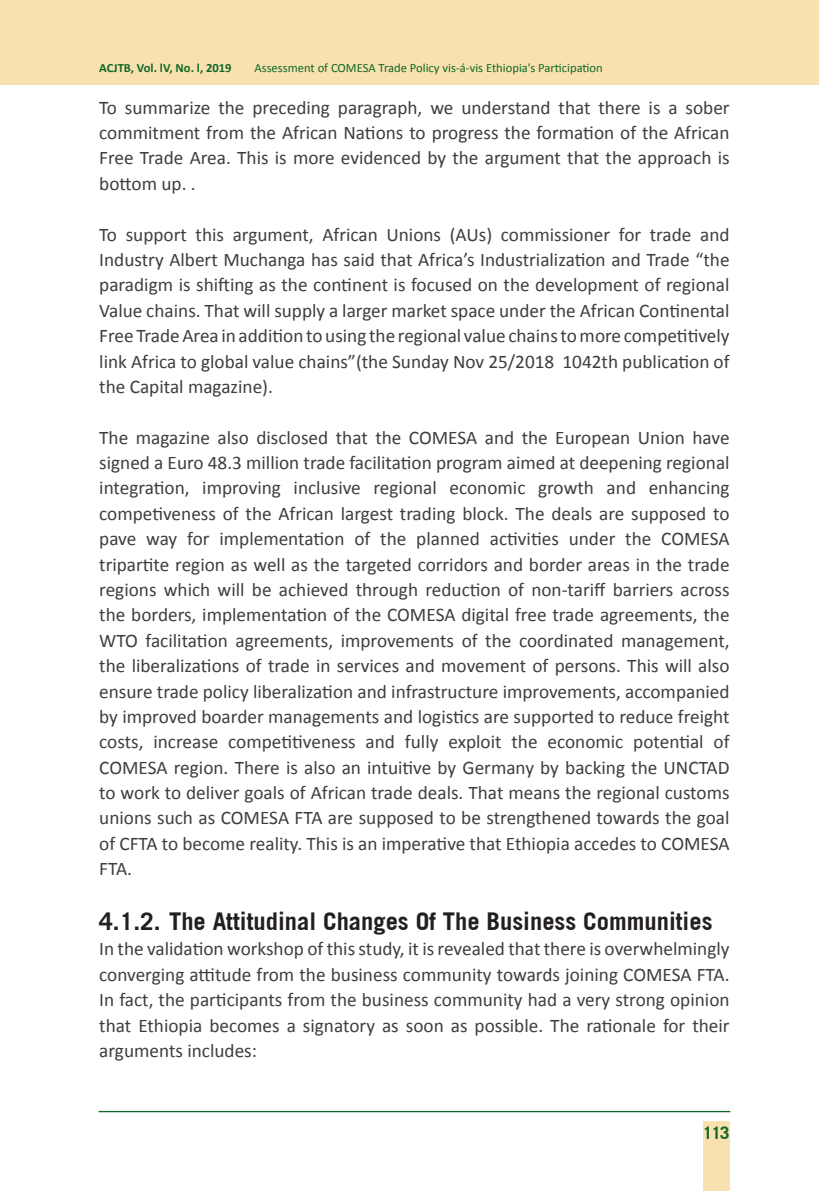
<style>
.page{position:relative;width:819px;height:1191px;background:#fff}
.page>*{position:absolute;margin:0;border:0;box-sizing:border-box;transform-origin:0 0}
.t1{font:700 24.5px "Trade Gothic";color:#231f20}
.t2{font:19.25px/25.4px "Calibri";color:#3e3e3f;text-align:justify}
.t3{font:700 17.5px "Trade Gothic";color:#106827}
.t4{font:12.6px "Calibri";color:#106827}
.t5{font:700 12.6px "Calibri";color:#106827}
</style>
<div class="page">
<hr style="left:98px;top:1111px;width:632px;height:1px;background:#106827">
<div style="left:0;top:0;width:819px;height:84px;background:#f9e1af"></div>
<div style="left:703px;top:1121px;width:26px;height:70px;background:#f9e1af"></div>
<p class="t5" style="left:99px;top:59px;width:134px">ACJTB, Vol. lV, No. l, 2019</p>
<p class="t4" style="left:254px;top:60px;width:350px">Assessment of COMESA Trade Policy vis-á-vis Ethiopia’s Participation</p>
<p class="t2" style="left:99px;top:95px;width:632px">To summarize the preceding paragraph, we understand that there is a sober commitment from the African Nations to progress the formation of the African Free Trade Area. This is more evidenced by the argument that the approach is bottom up. .</p>
<p class="t2" style="left:99px;top:222px;width:632px">To support this argument, African Unions (AUs) commissioner for trade and Industry Albert Muchanga has said that Africa’s Industrialization and Trade “the paradigm is shifting as the continent is focused on the development of regional Value chains. That will supply a larger market space under the African Continental Free Trade Area in addition to using the regional value chains to more competitively link Africa to global value chains”(the Sunday Nov 25/2018 1042th publication of the Capital magazine).</p>
<p class="t2" style="left:99px;top:425px;width:632px">The magazine also disclosed that the COMESA and the European Union have signed a Euro 48.3 million trade facilitation program aimed at deepening regional integration, improving inclusive regional economic growth and enhancing competiveness of the African largest trading block. The deals are supposed to pave way for implementation of the planned activities under the COMESA tripartite region as well as the targeted corridors and border areas in the trade regions which will be achieved through reduction of non-tariff barriers across the borders, implementation of the COMESA digital free trade agreements, the WTO facilitation agreements, improvements of the coordinated management, the liberalizations of trade in services and movement of persons. This will also ensure trade policy liberalization and infrastructure improvements, accompanied by improved boarder managements and logistics are supported to reduce freight costs, increase competitiveness and fully exploit the economic potential of COMESA region. There is also an intuitive by Germany by backing the UNCTAD to work to deliver goals of African trade deals. That means the regional customs unions such as COMESA FTA are supposed to be strengthened towards the goal of CFTA to become reality. This is an imperative that Ethiopia accedes to COMESA FTA.</p>
<p class="t1" style="left:99px;top:906px;width:614px">4.1.2. The Attitudinal Changes Of The Business Communities</p>
<p class="t2" style="left:99px;top:936px;width:631px">In the validation workshop of this study, it is revealed that there is overwhelmingly converging attitude from the business community towards joining COMESA FTA.<br>In fact, the participants from the business community had a very strong opinion that Ethiopia becomes a signatory as soon as possible. The rationale for their arguments includes:</p>
<p class="t3" style="left:703px;top:1121px;width:28px">113</p>
</div>
